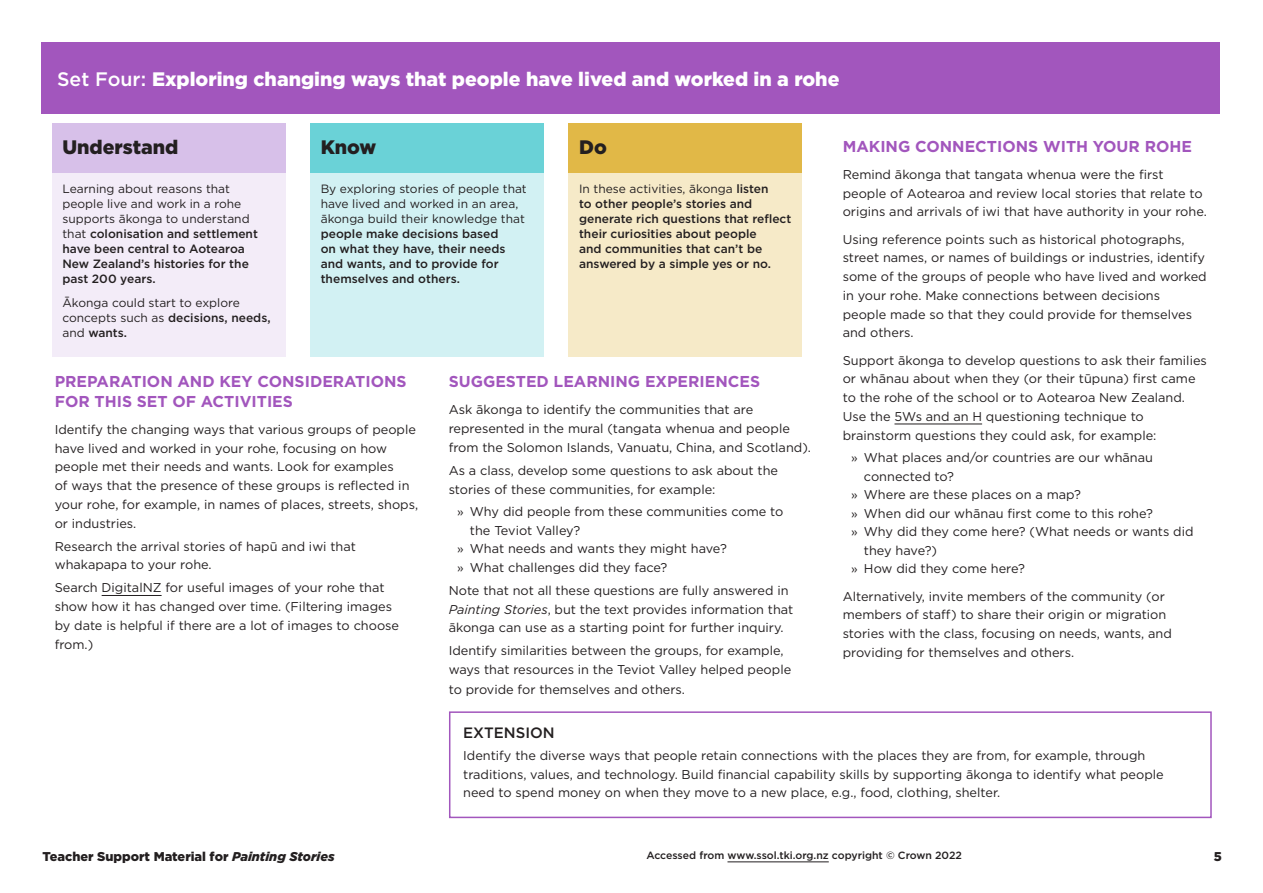
<style>
.page{position:relative;width:1263px;height:893px;background:#fff}
.page>*{position:absolute;margin:0;border:0;box-sizing:border-box;transform-origin:0 0}
.t1{font:900 19.5px "Gotham";color:#fff}
.t2{font:900 19.5px "Gotham";color:#231f20}
.H4_Purple{font:700 15.75px/19.5px "Gotham";color:#a256bd}
.Body-module{font:500 15px "Gotham";color:#231f20}
.Body-module-2{font:12.75px/18.8px "Gotham";color:#231f20}
.Body{font:12.75px/18.8px "Gotham";color:#231f20}
.Body_Bullet{font:12.75px/18.5px "Gotham";color:#231f20}
.t3{font:900 12.75px "Gotham";color:#231f20}
.Body_Bullet-2{font:500 12px/15px "Gotham";color:#231f20}
.Body-module-3{font:500 12px/15px "Gotham";color:#231f20}
.Body_Bullet-3{font:12px/15px "Gotham";color:#231f20}
.t4{font:500 10.5px "Gotham";color:#231f20}
.s1{font-weight:500}
.s2{font-weight:400}
.s3{font-size:12px}
.s4{font-style:italic}
</style>
<div class="page">
<hr style="left:727px;top:862px;width:102px;height:1px;background:#231f20">
<div style="left:41px;top:43px;width:1179px;height:71px;background:#a256bd"></div>
<hr style="left:102px;top:595px;width:60px;height:1px;background:#231f20">
<hr style="left:894px;top:424px;width:88px;height:1px;background:#231f20">
<div style="left:449px;top:711px;width:763px;height:107px;border:2px solid #a256bd"></div>
<div style="left:310px;top:173px;width:234px;height:183px;background:#d2f1f3"></div>
<div style="left:310px;top:123px;width:234px;height:50px;background:#6ad2d7"></div>
<div style="left:568px;top:123px;width:234px;height:50px;background:#e1b847"></div>
<div style="left:568px;top:173px;width:234px;height:183px;background:#f6eac8"></div>
<div style="left:52px;top:173px;width:234px;height:183px;background:#f3ecf8"></div>
<div style="left:52px;top:123px;width:234px;height:50px;background:#d7c0e9"></div>
<h3 class="t1" style="left:57px;top:66px;width:784px"><span class="s1">Set Four:</span> Exploring changing ways that people have lived and worked in a rohe</h3>
<h3 class="t2" style="left:62px;top:133px;width:117px">Understand</h3>
<h3 class="t2" style="left:321px;top:133px;width:57px">Know</h3>
<h3 class="t2" style="left:579px;top:133px;width:29px">Do</h3>
<p class="Body-module-3" style="left:321px;top:181px;width:208px"><span class="s2">By exploring stories of people that have lived and worked in an area, ākonga build their knowledge that </span>people make decisions based<br>on what they have, their needs and wants, and to provide for themselves and others.</p>
<p class="Body_Bullet-2" style="left:62px;top:181px;width:197px"><span class="s2">Learning about reasons that people live and work in a rohe supports ākonga to understand that</span> colonisation and settlement have been central to Aotearoa<br>New Zealand’s histories for the past 200 years.</p>
<p class="Body_Bullet-3" style="left:62px;top:295px;width:210px">Ākonga could start to explore concepts such as <span class="s1">decisions, needs, </span>and <span class="s1">wants.</span></p>
<p class="Body_Bullet-2" style="left:579px;top:181px;width:214px"><span class="s2">In these activities, ākonga</span> listen<br>to other people’s stories and generate rich questions that reflect their curiosities about people<br>and communities that can’t be answered by a simple yes or no.</p>
<p class="H4_Purple" style="left:55px;top:372px;width:353px">PREPARATION AND KEY CONSIDERATIONS<br>FOR THIS SET OF ACTIVITIES</p>
<p class="Body-module-2" style="left:55px;top:420px;width:365px">Identify the changing ways that various groups of people have lived and worked in your rohe, focusing on how people met their needs and wants. Look for examples<br>of ways that the presence of these groups is reflected in your rohe, for example, in names of places, streets, shops, or industries.</p>
<p class="Body-module-2" style="left:55px;top:537px;width:303px">Research the arrival stories of hapū and iwi that whakapapa to your rohe.</p>
<p class="Body-module-2" style="left:55px;top:578px;width:346px">Search DigitalNZ for useful images of your rohe that show how it has changed over time. (Filtering images by date is helpful if there are a lot of images to choose from.)</p>
<p class="H4_Purple" style="left:449px;top:372px;width:313px">SUGGESTED LEARNING EXPERIENCES</p>
<p class="Body-module-2" style="left:449px;top:400px;width:364px">Ask ākonga to identify the communities that are represented in the mural (tangata whenua and people from the Solomon Islands, Vanuatu, China, and Scotland).</p>
<p class="Body-module-2" style="left:449px;top:461px;width:331px">As a class, develop some questions to ask about the stories of these communities, for example:</p>
<p class="Body_Bullet" style="left:470px;top:502px;width:315px;text-indent:-13px"><span class="s3">»</span> Why did people from these communities come to the Teviot Valley?</p>
<p class="Body_Bullet" style="left:457px;top:539px;width:271px"><span class="s3">»</span> What needs and wants they might have?</p>
<p class="Body_Bullet" style="left:457px;top:558px;width:212px"><span class="s3">»</span> What challenges did they face?</p>
<p class="Body-module-2" style="left:449px;top:581px;width:346px">Note that not all these questions are fully answered in<br><span class="s4">Painting Stories</span>, but the text provides information that ākonga can use as a starting point for further inquiry.</p>
<p class="Body-module-2" style="left:449px;top:641px;width:344px;line-height:19.2px">Identify similarities between the groups, for example, ways that resources in the Teviot Valley helped people to provide for themselves and others.</p>
<p class="H4_Purple" style="left:843px;top:136px;width:351px">MAKING CONNECTIONS WITH YOUR ROHE</p>
<p class="Body" style="left:843px;top:165px;width:366px">Remind ākonga that tangata whenua were the first people of Aotearoa and review local stories that relate to origins and arrivals of iwi that have authority in your rohe.</p>
<p class="Body" style="left:843px;top:230px;width:365px">Using reference points such as historical photographs, street names, or names of buildings or industries, identify some of the groups of people who have lived and worked in your rohe. Make connections between decisions people made so that they could provide for themselves and others.</p>
<p class="Body" style="left:843px;top:351px;width:366px">Support ākonga to develop questions to ask their families or whānau about when they (or their tūpuna) first came to the rohe of the school or to Aotearoa New Zealand.<br>Use the 5Ws and an H questioning technique to brainstorm questions they could ask, for example:</p>
<p class="Body_Bullet" style="left:864px;top:448px;width:290px;text-indent:-13px"><span class="s3">»</span> What places and/or countries are our whānau connected to?</p>
<p class="Body_Bullet" style="left:851px;top:485px;width:231px"><span class="s3">»</span> Where are these places on a map?</p>
<p class="Body_Bullet" style="left:851px;top:504px;width:303px"><span class="s3">»</span> When did our whānau first come to this rohe?</p>
<p class="Body_Bullet" style="left:864px;top:522px;width:331px;text-indent:-13px"><span class="s3">»</span> Why did they come here? (What needs or wants did they have?)</p>
<p class="Body_Bullet" style="left:851px;top:559px;width:175px"><span class="s3">»</span> How did they come here?</p>
<p class="Body" style="left:843px;top:586px;width:331px">Alternatively, invite members of the community (or members of staff) to share their origin or migration stories with the class, focusing on needs, wants, and providing for themselves and others.</p>
<p class="Body-module" style="left:463px;top:722px;width:93px">EXTENSION</p>
<p class="Body_Bullet" style="left:463px;top:746px;width:702px">Identify the diverse ways that people retain connections with the places they are from, for example, through traditions, values, and technology. Build financial capability skills by supporting ākonga to identify what people need to spend money on when they move to a new place, e.g., food, clothing, shelter.</p>
<p class="t4" style="left:646px;top:848px;width:317px">Accessed from www.ssol.tki.org.nz copyright © Crown 2022</p>
<p class="t3" style="left:43px;top:847px;width:294px">Teacher Support Material for <span class="s4">Painting Stories</span></p>
<p class="t3" style="left:1214px;top:847px;width:10px">5</p>
</div>
